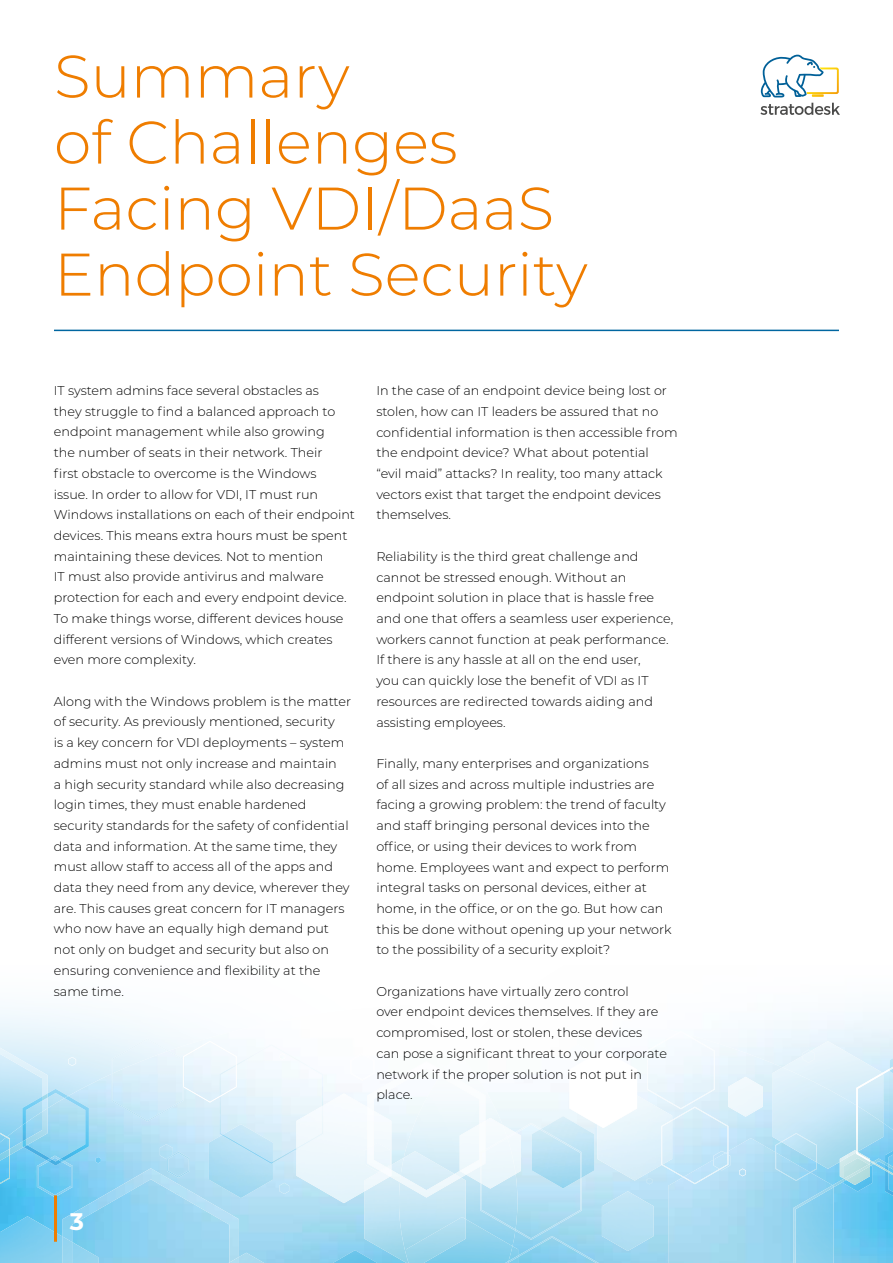
<style>
.page{position:relative;width:893px;height:1263px;background:#fff}
.page>*{position:absolute;margin:0;border:0;box-sizing:border-box;transform-origin:0 0}
.t1{font:300 60px/66px "Montserrat";color:#ef7d00}
.t2{font:700 24px "Montserrat";color:#fff}
.t3{font:300 12.75px/20.7px "Montserrat";color:#000}
</style>
<div class="page">
<img style="left:517px;top:1011px;width:376px;height:113px">
<img style="left:517px;top:1124px;width:376px;height:139px">
<img style="left:1px;top:1183px;width:364px;height:80px">
<img style="left:1px;top:1007px;width:403px;height:147px">
<img style="left:39px;top:1153px;width:250px;height:110px">
<img style="left:404px;top:1092px;width:113px;height:154px">
<img style="left:296px;top:1093px;width:95px;height:110px">
<img style="left:466px;top:1118px;width:50px;height:70px">
<img style="left:728px;top:1077px;width:35px;height:40px">
<img style="left:350px;top:1053px;width:24px;height:28px">
<img style="left:367px;top:1061px;width:73px;height:50px">
<img style="left:440px;top:1092px;width:45px;height:85px">
<img style="left:367px;top:1107px;width:20px;height:36px">
<img style="left:460px;top:1121px;width:25px;height:53px">
<svg style="left:68px;top:1057px;width:8px;height:9px"></svg>
<img style="left:569px;top:1050px;width:68px;height:74px">
<img style="left:570px;top:1044px;width:17px;height:20px">
<img style="left:209px;top:1124px;width:64px;height:74px">
<svg style="left:95px;top:1157px;width:6px;height:6px"></svg>
<svg style="left:647px;top:1180px;width:5px;height:4px"></svg>
<img style="left:885px;top:1142px;width:8px;height:58px">
<img style="left:532px;top:1116px;width:62px;height:72px">
<img style="left:890px;top:1054px;width:3px;height:23px">
<img style="left:47px;top:1089px;width:21px;height:7px">
<img style="left:24px;top:1096px;width:65px;height:70px">
<img style="left:22px;top:1097px;width:20px;height:26px">
<img style="left:22px;top:1123px;width:4px;height:16px">
<img style="left:437px;top:1061px;width:3px;height:7px">
<img style="left:782px;top:1041px;width:101px;height:26px">
<img style="left:773px;top:1067px;width:110px;height:91px">
<img style="left:840px;top:1150px;width:16px;height:8px">
<img style="left:597px;top:1095px;width:71px;height:85px">
<img style="left:597px;top:1094px;width:40px;height:34px">
<img style="left:1px;top:1048px;width:46px;height:49px">
<img style="left:10px;top:1141px;width:14px;height:20px">
<img style="left:42px;top:1101px;width:5px;height:7px">
<img style="left:26px;top:1108px;width:21px;height:37px">
<svg style="left:22px;top:1139px;width:5px;height:8px"></svg>
<svg style="left:42px;top:1093px;width:5px;height:8px"></svg>
<img style="left:662px;top:1106px;width:66px;height:71px">
<img style="left:661px;top:1120px;width:11px;height:45px">
<img style="left:647px;top:1032px;width:68px;height:77px">
<img style="left:160px;top:1144px;width:13px;height:15px">
<img style="left:111px;top:1038px;width:58px;height:13px">
<img style="left:111px;top:1051px;width:72px;height:70px">
<img style="left:219px;top:1044px;width:104px;height:119px">
<img style="left:296px;top:1105px;width:27px;height:44px">
<img style="left:222px;top:1134px;width:51px;height:30px">
<img style="left:1px;top:1161px;width:9px;height:23px">
<img style="left:183px;top:1041px;width:54px;height:61px">
<svg style="left:183px;top:1059px;width:1px;height:28px"></svg>
<img style="left:219px;top:1064px;width:18px;height:33px">
<img style="left:882px;top:1055px;width:11px;height:19px">
<img style="left:858px;top:1151px;width:35px;height:7px">
<img style="left:856px;top:1152px;width:14px;height:6px">
<svg style="left:890px;top:1059px;width:3px;height:11px"></svg>
<img style="left:856px;top:1073px;width:27px;height:33px">
<img style="left:856px;top:1105px;width:2px;height:46px">
<svg style="left:803px;top:1050px;width:11px;height:13px"></svg>
<img style="left:781px;top:1133px;width:36px;height:5px">
<svg style="left:517px;top:1071px;width:2px;height:7px"></svg>
<img style="left:1px;top:1216px;width:62px;height:47px">
<img style="left:72px;top:1262px;width:26px;height:1px">
<img style="left:239px;top:1253px;width:53px;height:10px">
<img style="left:602px;top:1191px;width:52px;height:60px">
<img style="left:37px;top:1155px;width:36px;height:42px">
<img style="left:47px;top:1158px;width:17px;height:4px">
<img style="left:63px;top:1168px;width:176px;height:94px">
<img style="left:63px;top:1236px;width:9px;height:27px">
<svg style="left:200px;top:1257px;width:39px;height:6px"></svg>
<img style="left:365px;top:1158px;width:41px;height:105px">
<img style="left:399px;top:1151px;width:67px;height:103px">
<img style="left:365px;top:1165px;width:26px;height:26px">
<img style="left:400px;top:1174px;width:61px;height:23px">
<svg style="left:381px;top:1167px;width:20px;height:15px"></svg>
<img style="left:365px;top:1143px;width:25px;height:29px">
<img style="left:367px;top:1145px;width:19px;height:25px">
<img style="left:308px;top:1250px;width:94px;height:13px">
<img style="left:843px;top:1187px;width:29px;height:4px">
<img style="left:167px;top:1151px;width:23px;height:27px">
<svg style="left:167px;top:1155px;width:6px;height:4px"></svg>
<img style="left:668px;top:1138px;width:165px;height:125px">
<svg style="left:739px;top:1168px;width:7px;height:8px"></svg>
<img style="left:683px;top:1151px;width:45px;height:33px">
<img style="left:775px;top:1152px;width:36px;height:29px">
<img style="left:690px;top:1153px;width:40px;height:110px">
<img style="left:512px;top:1246px;width:6px;height:9px">
<img style="left:466px;top:1219px;width:46px;height:44px">
<img style="left:406px;top:1217px;width:60px;height:46px">
<img style="left:518px;top:1236px;width:84px;height:27px">
<img style="left:502px;top:1255px;width:16px;height:8px">
<svg style="left:502px;top:1261px;width:6px;height:2px"></svg>
<img style="left:515px;top:1123px;width:67px;height:117px">
<img style="left:480px;top:1183px;width:36px;height:48px">
<svg style="left:507px;top:1132px;width:9px;height:6px"></svg>
<img style="left:480px;top:1137px;width:27px;height:47px">
<img style="left:480px;top:1149px;width:5px;height:17px">
<img style="left:540px;top:1129px;width:42px;height:49px">
<img style="left:832px;top:1158px;width:61px;height:29px">
<svg style="left:885px;top:1162px;width:3px;height:10px"></svg>
<svg style="left:869px;top:1162px;width:6px;height:3px"></svg>
<img style="left:843px;top:1165px;width:28px;height:17px">
<img style="left:844px;top:1164px;width:26px;height:16px">
<img style="left:793px;top:1185px;width:40px;height:78px">
<svg style="left:713px;top:1151px;width:12px;height:2px"></svg>
<img style="left:713px;top:1153px;width:17px;height:17px">
<svg style="left:279px;top:1183px;width:10px;height:11px"></svg>
<img style="left:0;top:1183px;width:1px;height:33px">
<img style="left:0;top:1161px;width:1px;height:22px">
<img style="left:0;top:1007px;width:1px;height:126px">
<img style="left:0;top:1048px;width:1px;height:49px">
<svg style="left:0;top:1133px;width:10px;height:28px"></svg>
<img style="left:0;top:1216px;width:1px;height:47px">
<hr style="left:54px;top:1195px;width:3px;height:47px;background:#ef7d00">
<hr style="left:54px;top:330px;width:785px;height:1px;background:#0066a0">
<svg style="left:760px;top:103px;width:80px;height:12px"></svg>
<svg style="left:761px;top:55px;width:78px;height:42px"></svg>
<h1 class="t1" style="left:54px;top:41px;width:535px">Summary<br>of Challenges<br>Facing VDI/DaaS<br>Endpoint Security</h1>
<p class="t3" style="left:54px;top:380px;width:303px">IT system admins face several obstacles as<br>they struggle to find a balanced approach to endpoint management while also growing<br>the number of seats in their network. Their<br>first obstacle to overcome is the Windows<br>issue. In order to allow for VDI, IT must run Windows installations on each of their endpoint devices. This means extra hours must be spent maintaining these devices. Not to mention<br>IT must also provide antivirus and malware protection for each and every endpoint device.<br>To make things worse, different devices house different versions of Windows, which creates even more complexity.</p>
<p class="t3" style="left:54px;top:690px;width:299px">Along with the Windows problem is the matter of security. As previously mentioned, security<br>is a key concern for VDI deployments – system admins must not only increase and maintain<br>a high security standard while also decreasing login times, they must enable hardened security standards for the safety of confidential data and information. At the same time, they must allow staff to access all of the apps and data they need from any device, wherever they are. This causes great concern for IT managers who now have an equally high demand put not only on budget and security but also on ensuring convenience and flexibility at the same time.</p>
<p class="t3" style="left:376px;top:380px;width:303px">In the case of an endpoint device being lost or stolen, how can IT leaders be assured that no confidential information is then accessible from the endpoint device? What about potential<br>“evil maid” attacks? In reality, too many attack vectors exist that target the endpoint devices themselves.</p>
<p class="t3" style="left:376px;top:546px;width:298px">Reliability is the third great challenge and cannot be stressed enough. Without an endpoint solution in place that is hassle free and one that offers a seamless user experience, workers cannot function at peak performance.<br>If there is any hassle at all on the end user,<br>you can quickly lose the benefit of VDI as IT resources are redirected towards aiding and assisting employees.</p>
<p class="t3" style="left:376px;top:753px;width:297px">Finally, many enterprises and organizations<br>of all sizes and across multiple industries are facing a growing problem: the trend of faculty and staff bringing personal devices into the office, or using their devices to work from home. Employees want and expect to perform integral tasks on personal devices, either at home, in the office, or on the go. But how can this be done without opening up your network to the possibility of a security exploit?</p>
<p class="t3" style="left:376px;top:980px;width:292px">Organizations have virtually zero control<br>over endpoint devices themselves. If they are compromised, lost or stolen, these devices can pose a significant threat to your corporate network if the proper solution is not put in place.</p>
<h2 class="t2" style="left:70px;top:1204px;width:16px">3</h2>
</div>
